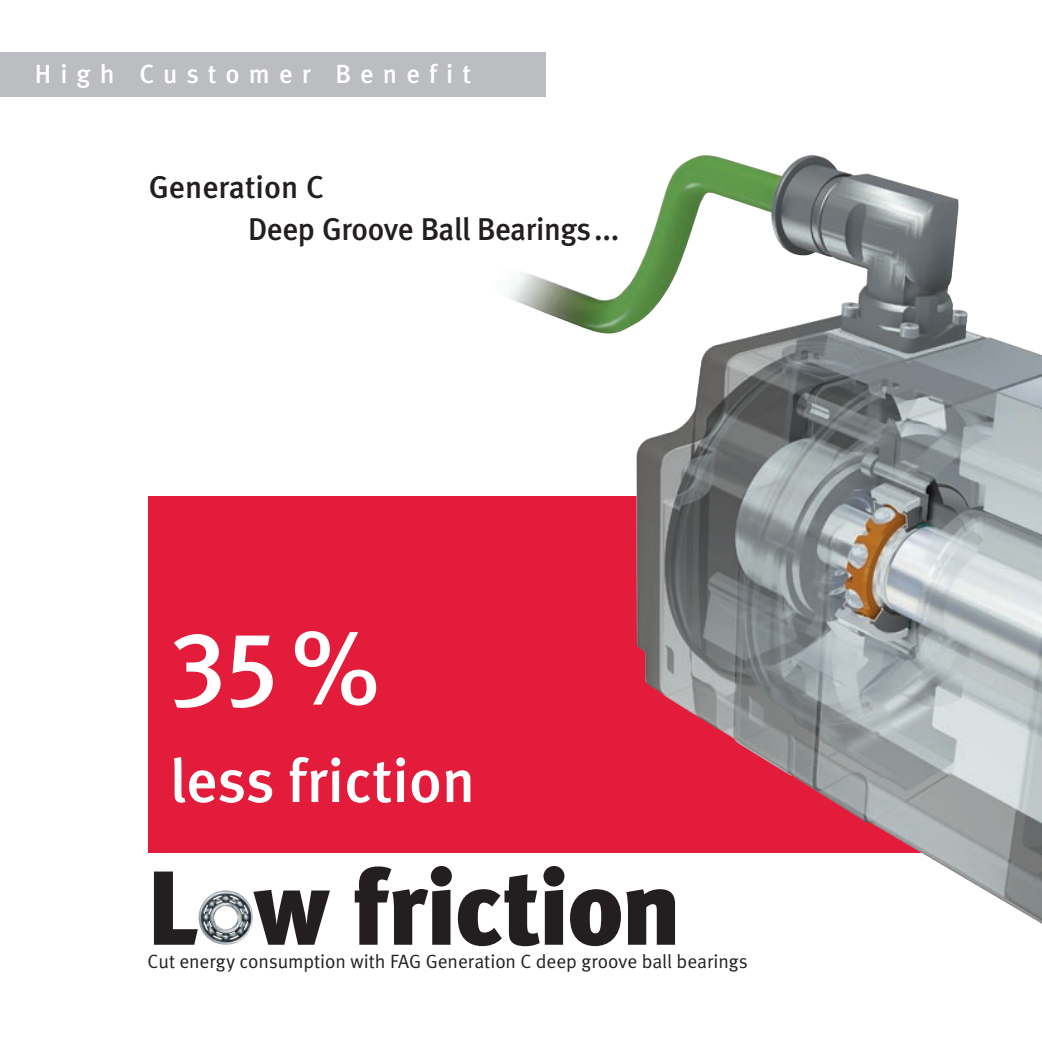
<style>
.page{position:relative;width:1042px;height:1042px;background:#fff}
.page>*{position:absolute;margin:0;border:0;box-sizing:border-box;transform-origin:0 0}
.t1{font:105px "Meta Black CE";letter-spacing:-.02em;color:#231f20}
.t2{font:105px "Meta Medium Expert";color:#fff}
.t3{font:500 61.25px "Meta";color:#fff}
.t4{font:500 31.5px/42px "Meta";letter-spacing:-.01em;color:#231f20}
.t5{font:500 26.25px "Meta";letter-spacing:.35em;color:#fff}
.t6{font:19.25px "Meta Normal";color:#231f20}
.s1{font-family:"Meta";font-weight:500}
</style>
<div class="page">
<div style="left:149px;top:496px;width:893px;height:356px;background:#e41c3b"></div>
<div style="left:0;top:52px;width:546px;height:45px;background:#bcbdc0"></div>
<img style="left:198px;top:890px;width:55px;height:55px">
<img style="left:479px;top:155px;width:563px;height:769px">
<h3 class="t5" style="left:35px;top:58px;width:438px">High Customer Benefit</h3>
<h3 class="t4" style="left:248px;top:166px;width:373px;text-indent:-99px">Generation C<br>Deep Groove Ball Bearings...</h3>
<h1 class="t2" style="left:170px;top:608px;width:211px">35 <span class="s1">%</span></h1>
<h2 class="t3" style="left:170px;top:745px;width:307px">less friction</h2>
<h1 class="t1" style="left:148px;top:844px;width:535px">L w friction</h1>
<p class="t6" style="left:148px;top:950px;width:602px">Cut energy consumption with FAG Generation C deep groove ball bearings</p>
</div>
